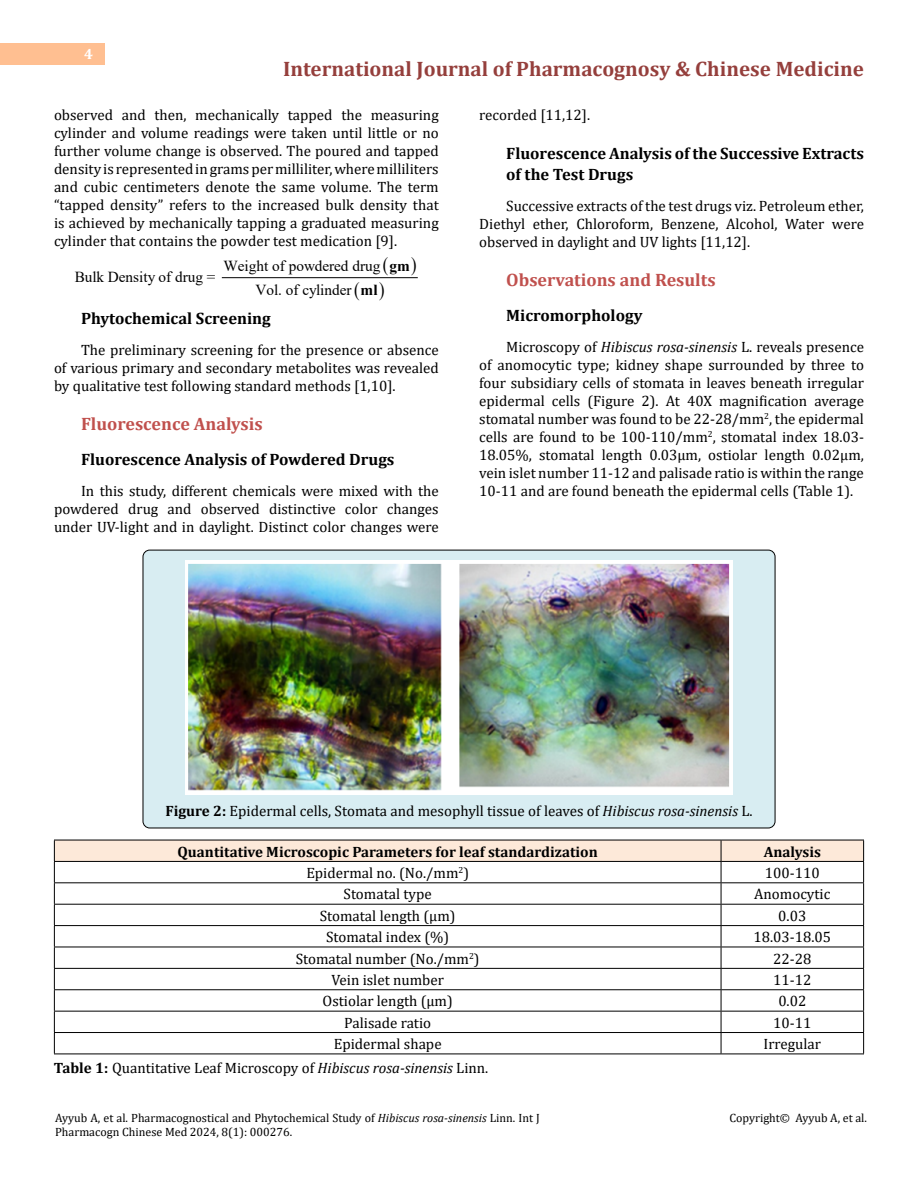
<style>
.page{position:relative;width:918px;height:1188px;background:#fff}
.page>*{position:absolute;margin:0;border:0;box-sizing:border-box;transform-origin:0 0}
.t1{font:700 21px "Cambria";color:#953f3c}
.t2{font:700 18px "Cambria";color:#c0504d}
.t3{font:700 16.5px/21px "Cambria";color:#000}
.t4{font:15.3px "Times New Roman";color:#000}
.t5{font:700 15.3px "Times New Roman";color:#000}
.t6{font:15px/18px "Cambria";color:#000;text-align:justify}
.t7{font:700 15px "Cambria";color:#000}
.t8{font:700 15px "Cambria";color:#fff}
.t9{font:12px/14.4px "Cambria";color:#000}
.s1{font-style:italic}
.s2{font-weight:700}
</style>
<div class="page">
<div style="left:0;top:43px;width:105px;height:21px;background:#ffbf91"></div>
<div style="left:143px;top:550px;width:632px;height:278px;background:#d8edf2;border-radius:7px"></div>
<div style="left:143px;top:550px;width:632px;height:278px;border:1px solid #000;border-radius:7px"></div>
<hr style="left:222px;top:277px;width:195px;height:1px;background:#000">
<img style="left:186px;top:561px;width:546px;height:234px">
<hr style="left:54px;top:1054px;width:667px;height:1px;background:#000">
<hr style="left:721px;top:1054px;width:143px;height:1px;background:#000">
<svg style="left:54px;top:840px;width:810px;height:214px"></svg>
<svg style="left:379px;top:277px;width:9px;height:2px"></svg>
<p class="t8" style="left:84px;top:44px;width:10px">4</p>
<h1 class="t1" style="left:283px;top:54px;width:582px">International Journal of Pharmacognosy &amp; Chinese Medicine</h1>
<p class="t6" style="left:54px;top:105px;width:386px">observed and then, mechanically tapped the measuring cylinder and volume readings were taken until little or no further volume change is observed. The poured and tapped density is represented in grams per milliliter, where milliliters and cubic centimeters denote the same volume. The term “tapped density” refers to the increased bulk density that is achieved by mechanically tapping a graduated measuring cylinder that contains the powder test medication [9].</p>
<p class="t4" style="left:224px;top:255px;width:158px">Weight of powdered drug</p>
<p class="t4" style="left:75px;top:266px;width:142px">Bulk Density of drug =</p>
<p class="t4" style="left:256px;top:279px;width:97px">Vol. of cylinder</p>
<p class="t5" style="left:390px;top:254px;width:22px">gm</p>
<p class="t5" style="left:361px;top:279px;width:19px">ml</p>
<p class="t3" style="left:81px;top:307px;width:191px">Phytochemical Screening</p>
<p class="t6" style="left:54px;top:341px;width:386px;text-indent:27px">The preliminary screening for the presence or absence of various primary and secondary metabolites was revealed by qualitative test following standard methods [1,10].</p>
<p class="t2" style="left:81px;top:411px;width:183px">Fluorescence Analysis</p>
<p class="t3" style="left:81px;top:448px;width:315px">Fluorescence Analysis of Powdered Drugs</p>
<p class="t6" style="left:54px;top:482px;width:386px;text-indent:27px">In this study, different chemicals were mixed with the powdered drug and observed distinctive color changes under UV-light and in daylight. Distinct color changes were</p>
<p class="t6" style="left:479px;top:105px;width:113px">recorded [11,12].</p>
<p class="t3" style="left:506px;top:142px;width:359px">Fluorescence Analysis of the Successive Extracts of the Test Drugs</p>
<p class="t6" style="left:479px;top:197px;width:386px;text-indent:27px">Successive extracts of the test drugs viz. Petroleum ether, Diethyl ether, Chloroform, Benzene, Alcohol, Water were observed in daylight and UV lights [11,12].</p>
<p class="t2" style="left:506px;top:267px;width:211px">Observations and Results</p>
<p class="t3" style="left:506px;top:304px;width:138px">Micromorphology</p>
<p class="t6" style="left:479px;top:338px;width:386px;text-indent:27px">Microscopy of <span class="s1">Hibiscus rosa-sinensis</span> L. reveals presence of anomocytic type; kidney shape surrounded by three to four subsidiary cells of stomata in leaves beneath irregular epidermal cells (Figure 2). At 40X magnification average stomatal number was found to be 22-28/mm<sup>2</sup>, the epidermal cells are found to be 100-110/mm<sup>2</sup>, stomatal index 18.03- 18.05%, stomatal length 0.03µm, ostiolar length 0.02µm, vein islet number 11-12 and palisade ratio is within the range 10-11 and are found beneath the epidermal cells (Table 1).</p>
<p class="t6" style="left:166px;top:801px;width:588px"><span class="s2">Figure 2:</span> Epidermal cells, Stomata and mesophyll tissue of leaves of <span class="s1">Hibiscus rosa-sinensis</span> L.</p>
<p class="t7" style="left:178px;top:841px;width:422px">Quantitative Microscopic Parameters for leaf standardization</p>
<p class="t7" style="left:764px;top:841px;width:59px">Analysis</p>
<p class="t6" style="left:306px;top:864px;width:164px">Epidermal no. (No./mm<sup>2</sup>)</p>
<p class="t6" style="left:765px;top:864px;width:56px">100-110</p>
<p class="t6" style="left:344px;top:885px;width:90px">Stomatal type</p>
<p class="t6" style="left:754px;top:885px;width:78px">Anomocytic</p>
<p class="t6" style="left:320px;top:907px;width:137px">Stomatal length (µm)</p>
<p class="t6" style="left:778px;top:907px;width:30px">0.03</p>
<p class="t6" style="left:326px;top:928px;width:125px">Stomatal index (%)</p>
<p class="t6" style="left:754px;top:928px;width:79px">18.03-18.05</p>
<p class="t6" style="left:296px;top:949px;width:185px">Stomatal number (No./mm<sup>2</sup>)</p>
<p class="t6" style="left:773px;top:949px;width:40px">22-28</p>
<p class="t6" style="left:332px;top:971px;width:114px">Vein islet number</p>
<p class="t6" style="left:773px;top:971px;width:40px">11-12</p>
<p class="t6" style="left:323px;top:992px;width:132px">Ostiolar length (µm)</p>
<p class="t6" style="left:778px;top:992px;width:30px">0.02</p>
<p class="t6" style="left:344px;top:1014px;width:88px">Palisade ratio</p>
<p class="t6" style="left:773px;top:1014px;width:40px">10-11</p>
<p class="t6" style="left:334px;top:1035px;width:109px">Epidermal shape</p>
<p class="t6" style="left:764px;top:1035px;width:59px">Irregular</p>
<p class="t6" style="left:54px;top:1059px;width:436px"><span class="s2">Table 1:</span> Quantitative Leaf Microscopy of <span class="s1">Hibiscus rosa-sinensis</span> Linn.</p>
<p class="t9" style="left:55px;top:1111px;width:486px">Ayyub A, et al. Pharmacognostical and Phytochemical Study of <span class="s1">Hibiscus rosa-sinensis</span> Linn. Int J<br>Pharmacogn Chinese Med 2024, 8(1): 000276.</p>
<p class="t9" style="left:729px;top:1111px;width:139px">Copyright© Ayyub A, et al.</p>
</div>
